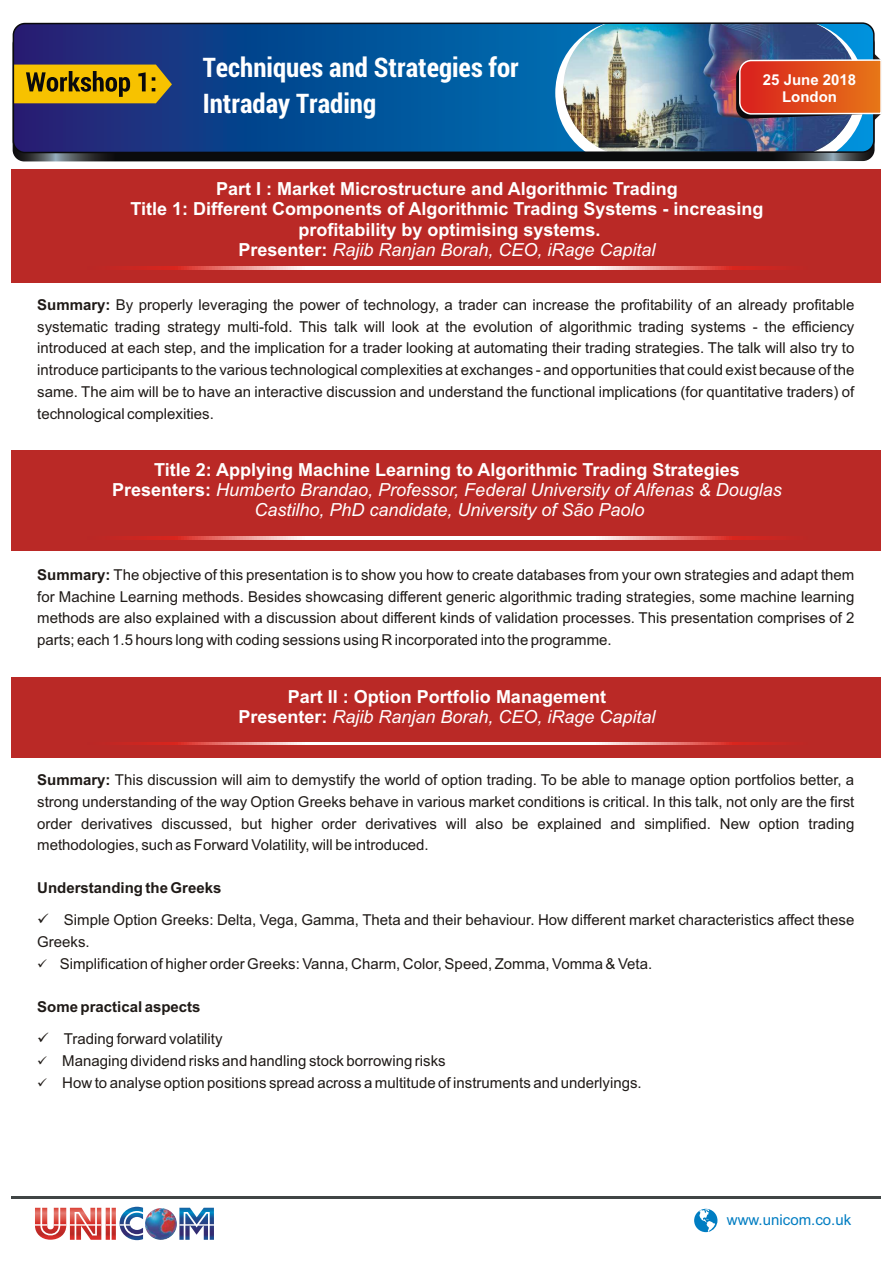
<style>
.page{position:relative;width:893px;height:1263px;background:#fff}
.page>*{position:absolute;margin:0;border:0;box-sizing:border-box;transform-origin:0 0}
.t1{font:700 27px/35.5px "Roboto Condensed";color:#fff}
.t2{font:700 18px/20.1px "Arial";color:#fff;text-align:center}
.t3{font:italic 18px/20.1px "Arial";color:#fff;text-align:center}
.t4{font:15px/21.8px "Arial";color:#1f1a17;text-align:justify}
.t5{font:700 15px "Arial";color:#1f1a17}
.t6{font:15px "Arial";color:#007dc2}
.t7{font:700 15px/16.8px "Arial";color:#fff;text-align:center}
.s1{font-weight:400;font-style:italic}
.s2{font-weight:700}
.s3{font-weight:700;font-style:normal}
</style>
<div class="page">
<img style="left:35px;top:1206px;width:179px;height:35px">
<hr style="left:12px;top:1197px;width:869px;height:2px;background:#404545">
<svg style="left:694px;top:1209px;width:23px;height:23px"></svg>
<img style="left:13px;top:32px;width:862px;height:129px;border-radius:12px">
<img style="left:13px;top:23px;width:861px;height:130px;border-radius:12px">
<svg style="left:16px;top:65px;width:156px;height:38px;background:#bf9808"></svg>
<div style="left:13px;top:22px;width:862px;height:131px;border:2px solid #0a0a0d;border-radius:12px"></div>
<img style="left:555px;top:23px;width:326px;height:130px">
<div style="left:12px;top:169px;width:869px;height:113px;background:#ba2926"></div>
<div style="left:12px;top:677px;width:869px;height:80px;background:#ba2926"></div>
<svg style="left:119px;top:267px;width:667px;height:3px;background:#efafac"></svg>
<svg style="left:119px;top:742px;width:667px;height:3px;background:#efafac"></svg>
<div style="left:12px;top:450px;width:869px;height:100px;background:#ba2926"></div>
<svg style="left:119px;top:537px;width:667px;height:3px;background:#efafac"></svg>
<h1 class="t1" style="left:203px;top:49px;width:318px">Techniques and Strategies for<br>Intraday Trading</h1>
<p class="t7" style="left:763px;top:73px;width:95px">25 June 2018<br>London</p>
<p class="t2" style="left:130px;top:181px;width:635px">Part I : Market Microstructure and Algorithmic Trading<br>Title 1: Different Components of Algorithmic Trading Systems - increasing profitability by optimising systems.<br>Presenter: <span class="s1">Rajib Ranjan Borah, CEO, iRage Capital</span></p>
<p class="t4" style="left:37px;top:295px;width:819px"><span class="s2">Summary:</span> By properly leveraging the power of technology, a trader can increase the profitability of an already profitable systematic trading strategy multi-fold. This talk will look at the evolution of algorithmic trading systems - the efficiency introduced at each step, and the implication for a trader looking at automating their trading strategies. The talk will also try to introduce participants to the various technological complexities at exchanges - and opportunities that could exist because of the same. The aim will be to have an interactive discussion and understand the functional implications (for quantitative traders) of technological complexities.</p>
<p class="t3" style="left:112px;top:461px;width:671px"><span class="s3">Title 2: Applying Machine Learning to Algorithmic Trading Strategies<br>Presenters:</span> Humberto Brandao, Professor, Federal University of Alfenas &amp; Douglas<br>Castilho, PhD candidate, University of São Paolo</p>
<p class="t4" style="left:37px;top:565px;width:819px"><span class="s2">Summary:</span> The objective of this presentation is to show you how to create databases from your own strategies and adapt them for Machine Learning methods. Besides showcasing different generic algorithmic trading strategies, some machine learning methods are also explained with a discussion about different kinds of validation processes. This presentation comprises of 2 parts; each 1.5 hours long with coding sessions using R incorporated into the programme.</p>
<p class="t2" style="left:238px;top:688px;width:419px">Part II : Option Portfolio Management<br>Presenter: <span class="s1">Rajib Ranjan Borah, CEO, iRage Capital</span></p>
<p class="t4" style="left:37px;top:770px;width:819px"><span class="s2">Summary:</span> This discussion will aim to demystify the world of option trading. To be able to manage option portfolios better, a strong understanding of the way Option Greeks behave in various market conditions is critical. In this talk, not only are the first order derivatives discussed, but higher order derivatives will also be explained and simplified. New option trading methodologies, such as Forward Volatility, will be introduced.</p>
<p class="t5" style="left:37px;top:882px;width:186px">Understanding the Greeks</p>
<p class="t4" style="left:37px;top:911px;width:819px">✓Simple Option Greeks: Delta, Vega, Gamma, Theta and their behaviour. How different market characteristics affect these<br>Greeks.</p>
<p class="t4" style="left:37px;top:954px;width:617px">✓Simplification of higher order Greeks: Vanna, Charm, Color, Speed, Zomma, Vomma &amp; Veta.</p>
<p class="t5" style="left:37px;top:1001px;width:165px">Some practical aspects</p>
<p class="t4" style="left:37px;top:1029px;width:187px">✓Trading forward volatility</p>
<p class="t4" style="left:62px;top:1051px;width:581px">Managing dividend risks and handling stock borrowing risks<br>How to analyse option positions spread across a multitude of instruments and underlyings.</p>
<p class="t6" style="left:727px;top:1214px;width:126px">www.unicom.co.uk</p>
</div>
